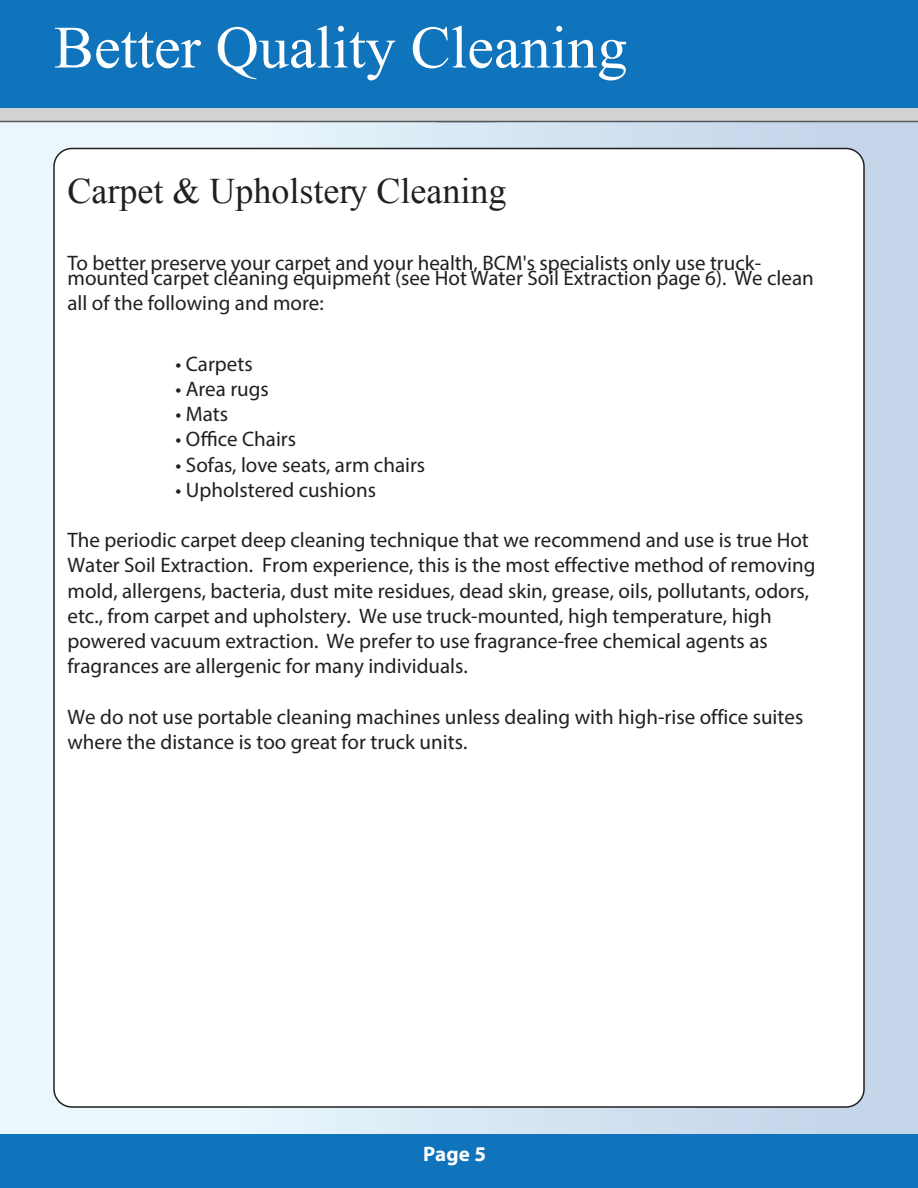
<style>
.page{position:relative;width:918px;height:1188px;background:#fff}
.page>*{position:absolute;margin:0;border:0;box-sizing:border-box;transform-origin:0 0}
.t1{font:60px "Times New Roman";color:#fff}
.t2{font:36px "Times New Roman";color:#231f20}
.t3{font:21px/25.2px "Myriad Pro";color:#231f20}
.t4{font:700 21px "Myriad Pro";color:#fff}
</style>
<div class="page">
<div style="left:0;top:0;width:918px;height:1188px;background:linear-gradient(to right,#f0fcff,#c0d1e6)"></div>
<svg style="left:0;top:108px;width:918px;height:14px;background:#cacbcd"></svg>
<hr style="left:437px;top:121px;width:481px;height:1px;background:#57585a">
<div style="left:0;top:0;width:918px;height:108px;background:#1074bc"></div>
<div style="left:54px;top:148px;width:810px;height:959px;background:#fff;border-radius:18px"></div>
<div style="left:0;top:1134px;width:918px;height:54px;background:#1074bc"></div>
<h1 class="t1" style="left:54px;top:5px;width:575px">Better Quality Cleaning</h1>
<h2 class="t2" style="left:68px;top:165px;width:440px">Carpet &amp; Upholstery Cleaning</h2>
<p class="t3" style="left:67px;top:257px;width:748px;line-height:15.3px">To better preserve your carpet and your health, BCM's specialists only use truck&shy;mounted carpet cleaning equipment (see Hot Water Soil Extraction page 6). We clean</p>
<p class="t3" style="left:67px;top:293px;width:258px">all of the following and more:</p>
<p class="t3" style="left:175px;top:353px;width:79px">• Carpets</p>
<p class="t3" style="left:176px;top:378px;width:95px">• Area rugs</p>
<p class="t3" style="left:175px;top:403px;width:54px">• Mats</p>
<p class="t3" style="left:176px;top:429px;width:122px">• Office Chairs</p>
<p class="t3" style="left:176px;top:454px;width:251px">• Sofas, love seats, arm chairs</p>
<p class="t3" style="left:176px;top:479px;width:202px">• Upholstered cushions</p>
<p class="t3" style="left:67px;top:529px;width:749px">The periodic carpet deep cleaning technique that we recommend and use is true Hot Water Soil Extraction. From experience, this is the most effective method of removing mold, allergens, bacteria, dust mite residues, dead skin, grease, oils, pollutants, odors, etc., from carpet and upholstery. We use truck-mounted, high temperature, high powered vacuum extraction. We prefer to use fragrance-free chemical agents as fragrances are allergenic for many individuals.</p>
<p class="t3" style="left:67px;top:706px;width:737px">We do not use portable cleaning machines unless dealing with high-rise office suites where the distance is too great for truck units.</p>
<p class="t4" style="left:423px;top:1140px;width:64px">Page 5</p>
</div>
